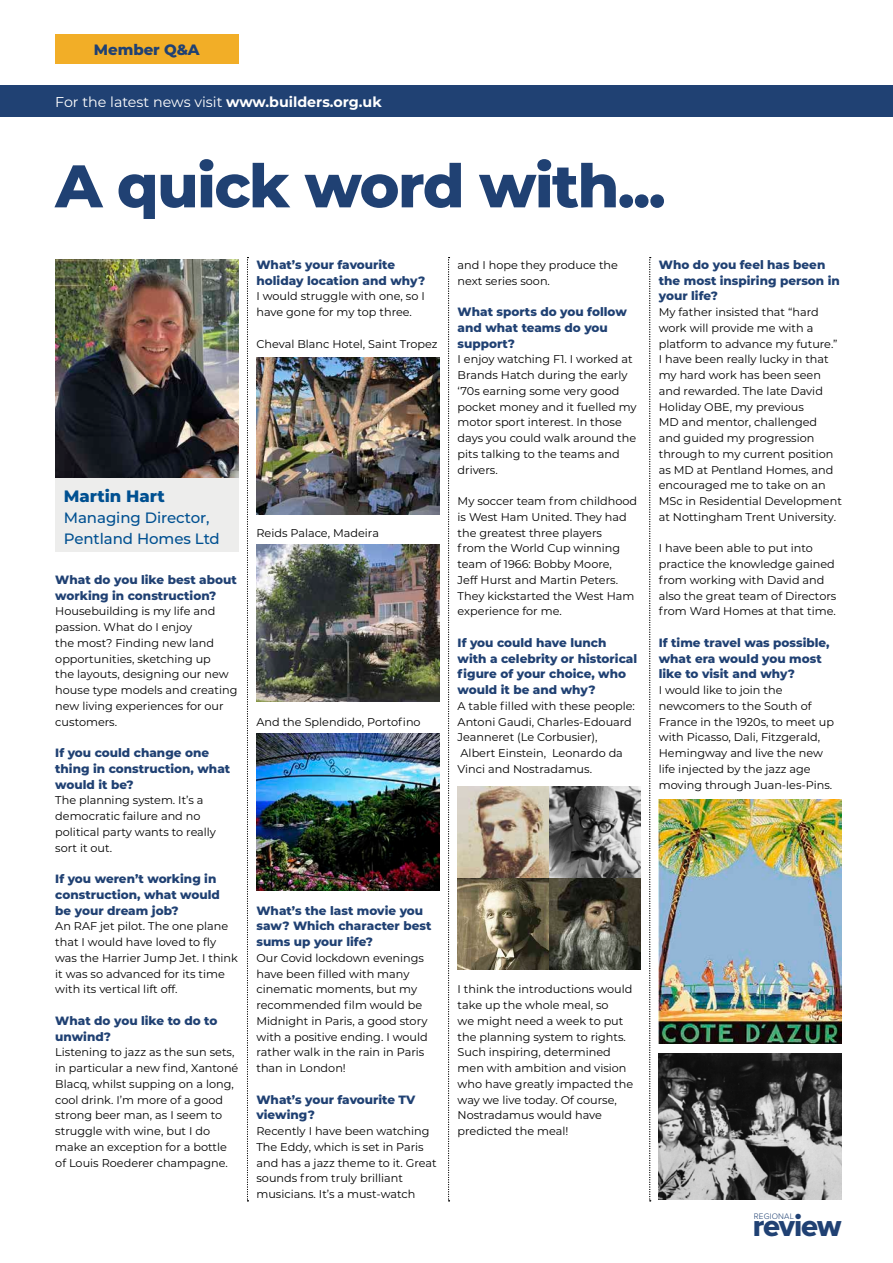
<style>
.page{position:relative;width:893px;height:1263px;background:#fff}
.page>*{position:absolute;margin:0;border:0;box-sizing:border-box;transform-origin:0 0}
.t1{font:800 60px "Montserrat";letter-spacing:-.025em;color:#204173}
.t2{font:30.9px "Proxima Nova Extrabld";letter-spacing:-.04em;color:#204173}
.t3{font:800 16.5px "Montserrat";color:#005091}
.t4{font:500 15px/21px "Montserrat";letter-spacing:-.005em;color:#005091}
.t5{font:800 15px "Montserrat";letter-spacing:-.005em;color:#204173}
.t6{font:14.25px "Montserrat";color:#fff}
.t7{font:800 12px/15.8px "Montserrat";color:#204173}
.t8{font:11.25px/15.8px "Montserrat";color:#000}
.t9{font:300 8.25px "Proxima Nova";letter-spacing:.02em;color:#204173}
.s1{font-weight:700}
</style>
<div class="page">
<div style="left:0;top:85px;width:893px;height:32px;background:#204173"></div>
<div style="left:55px;top:34px;width:183px;height:30px;background:#f2ae27"></div>
<div style="left:55px;top:477px;width:183px;height:75px;background:#ededec"></div>
<svg style="left:247px;top:257px;width:1px;height:944px"></svg>
<svg style="left:448px;top:257px;width:2px;height:944px"></svg>
<svg style="left:649px;top:257px;width:2px;height:944px"></svg>
<img style="left:55px;top:259px;width:183px;height:218px">
<img style="left:256px;top:357px;width:184px;height:157px">
<img style="left:256px;top:544px;width:184px;height:158px">
<img style="left:256px;top:733px;width:184px;height:158px">
<img style="left:458px;top:787px;width:183px;height:183px">
<img style="left:659px;top:799px;width:183px;height:244px">
<img style="left:659px;top:1053px;width:183px;height:146px">
<h3 class="t5" style="left:94px;top:38px;width:107px">Member Q&amp;A</h3>
<p class="t6" style="left:55px;top:92px;width:328px">For the latest news visit <span class="s1">www.builders.org.uk</span></p>
<h1 class="t1" style="left:55px;top:142px;width:612px">A quick word with...</h1>
<p class="t7" style="left:256px;top:256px;width:170px">What’s your favourite holiday location and why?</p>
<p class="t8" style="left:256px;top:288px;width:170px">I would struggle with one, so I have gone for my top three.</p>
<p class="t8" style="left:256px;top:335px;width:183px">Cheval Blanc Hotel, Saint Tropez</p>
<h3 class="t3" style="left:64px;top:484px;width:103px">Martin Hart</h3>
<h3 class="t4" style="left:64px;top:506px;width:157px">Managing Director,<br>Pentland Homes Ltd</h3>
<p class="t7" style="left:55px;top:571px;width:183px">What do you like best about working in construction?</p>
<p class="t8" style="left:55px;top:603px;width:184px">Housebuilding is my life and passion. What do I enjoy<br>the most? Finding new land opportunities, sketching up<br>the layouts, designing our new house type models and creating new living experiences for our customers.</p>
<p class="t7" style="left:55px;top:744px;width:176px">If you could change one thing in construction, what would it be?</p>
<p class="t8" style="left:55px;top:792px;width:162px">The planning system. It’s a democratic failure and no political party wants to really sort it out.</p>
<p class="t7" style="left:55px;top:870px;width:166px">If you weren’t working in construction, what would be your dream job?</p>
<p class="t8" style="left:55px;top:918px;width:184px">An RAF jet pilot. The one plane that I would have loved to fly was the Harrier Jump Jet. I think it was so advanced for its time with its vertical lift off.</p>
<p class="t7" style="left:55px;top:1012px;width:164px">What do you like to do to unwind?</p>
<p class="t8" style="left:55px;top:1044px;width:185px">Listening to jazz as the sun sets, in particular a new find, Xantoné<br>Blacq, whilst supping on a long, cool drink. I’m more of a good strong beer man, as I seem to struggle with wine, but I do make an exception for a bottle of Louis Roederer champagne.</p>
<p class="t8" style="left:256px;top:524px;width:124px">Reids Palace, Madeira</p>
<p class="t8" style="left:256px;top:713px;width:166px">And the Splendido, Portofino</p>
<p class="t7" style="left:256px;top:902px;width:176px">What’s the last movie you saw? Which character best sums up your life?</p>
<p class="t8" style="left:256px;top:950px;width:173px">Our Covid lockdown evenings have been filled with many cinematic moments, but my recommended film would be<br>Midnight in Paris, a good story with a positive ending. I would rather walk in the rain in Paris than in London!</p>
<p class="t7" style="left:256px;top:1091px;width:160px">What’s your favourite TV viewing?</p>
<p class="t8" style="left:256px;top:1123px;width:182px">Recently I have been watching<br>The Eddy, which is set in Paris and has a jazz theme to it. Great sounds from truly brilliant musicians. It’s a must-watch</p>
<p class="t8" style="left:458px;top:257px;width:162px">and I hope they produce the next series soon.</p>
<p class="t7" style="left:458px;top:303px;width:171px">What sports do you follow and what teams do you support?</p>
<p class="t8" style="left:458px;top:351px;width:181px">I enjoy watching F1. I worked at<br>Brands Hatch during the early ‘70s earning some very good pocket money and it fuelled my motor sport interest. In those days you could walk around the pits talking to the teams and drivers.</p>
<p class="t8" style="left:458px;top:493px;width:181px">My soccer team from childhood is West Ham United. They had the greatest three players<br>from the World Cup winning team of 1966: Bobby Moore,<br>Jeff Hurst and Martin Peters.<br>They kickstarted the West Ham experience for me.</p>
<p class="t7" style="left:458px;top:634px;width:181px">If you could have lunch with a celebrity or historical figure of your choice, who would it be and why?</p>
<p class="t8" style="left:458px;top:698px;width:179px">A table filled with these people:<br>Antoni Gaudi, Charles-Edouard<br>Jeanneret (Le Corbusier),<br>Albert Einstein, Leonardo da<br>Vinci and Nostradamus.</p>
<p class="t8" style="left:458px;top:981px;width:177px">I think the introductions would take up the whole meal, so<br>we might need a week to put the planning system to rights.<br>Such inspiring, determined men with ambition and vision who have greatly impacted the way we live today. Of course,<br>Nostradamus would have predicted the meal!</p>
<p class="t7" style="left:659px;top:256px;width:183px">Who do you feel has been the most inspiring person in your life?</p>
<p class="t8" style="left:659px;top:304px;width:185px">My father insisted that “hard work will provide me with a platform to advance my future.”<br>I have been really lucky in that my hard work has been seen and rewarded. The late David<br>Holiday OBE, my previous<br>MD and mentor, challenged and guided my progression through to my current position as MD at Pentland Homes, and encouraged me to take on an<br>MSc in Residential Development at Nottingham Trent University.</p>
<p class="t8" style="left:659px;top:540px;width:179px">I have been able to put into practice the knowledge gained from working with David and also the great team of Directors from Ward Homes at that time.</p>
<p class="t7" style="left:659px;top:634px;width:172px">If time travel was possible, what era would you most like to visit and why?</p>
<p class="t8" style="left:659px;top:682px;width:177px">I would like to join the newcomers to the South of<br>France in the 1920s, to meet up with Picasso, Dali, Fitzgerald,<br>Hemingway and live the new life injected by the jazz age moving through Juan-les-Pins.</p>
<p class="t9" style="left:754px;top:1210px;width:42px">REGIONAL</p>
<h2 class="t2" style="left:753px;top:1202px;width:90px">review</h2>
</div>
